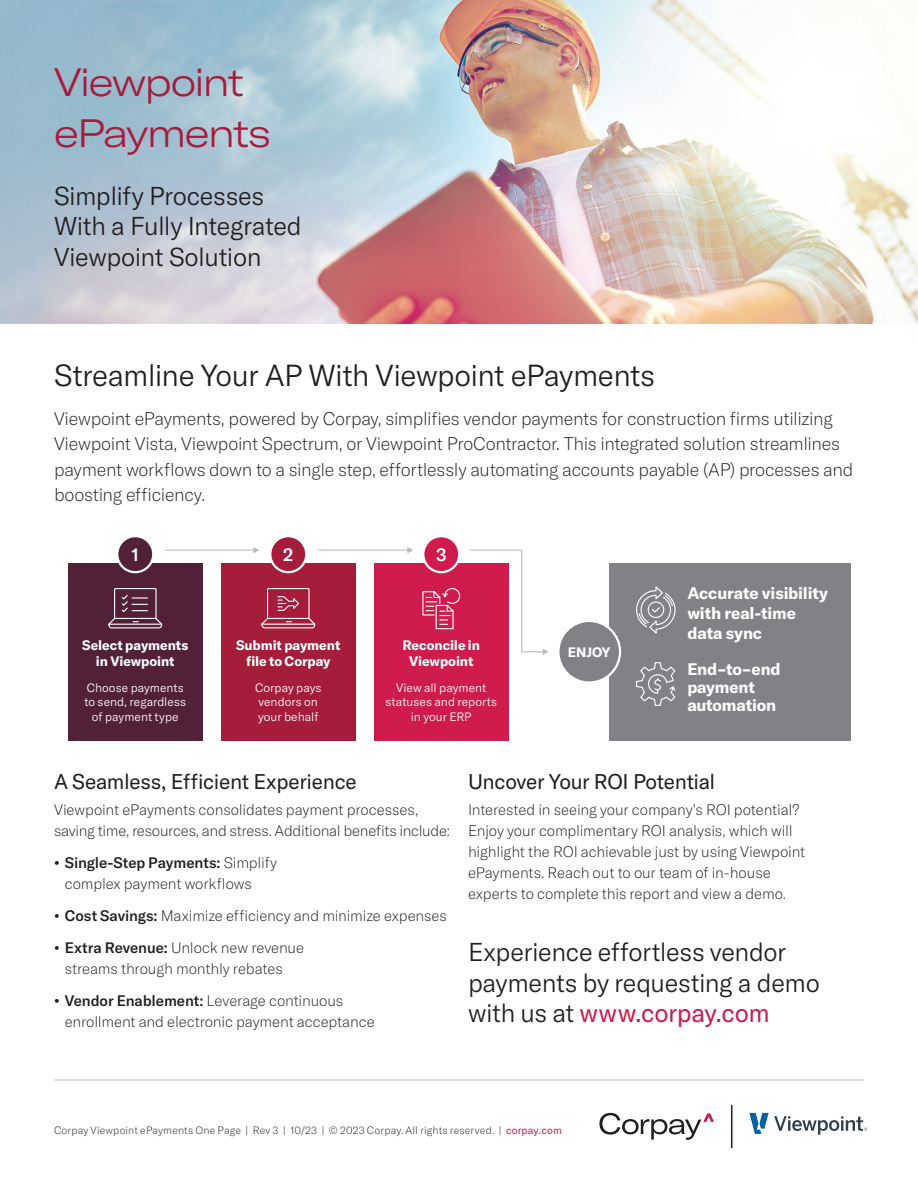
<style>
.page{position:relative;width:918px;height:1188px;background:#fff}
.page>*{position:absolute;margin:0;border:0;box-sizing:border-box;transform-origin:0 0}
.t1{font:300 expanded 39px/51px "GT America";letter-spacing:-.045em;color:#a61c3b}
.t2{font:300 30px "GT America";letter-spacing:-.02em;color:#231f20}
.t3{font:300 25.5px/30.6px "GT America";letter-spacing:-.02em;color:#231f20}
.t4{font:21px "GT America";letter-spacing:-.015em;color:#231f20}
.t5{font:100 18px/25.5px "GT America";letter-spacing:-.02em;color:#231f20}
.t6{font:500 18px "GT America";color:#fff}
.t7{font:700 16.5px/19.8px "GT America";letter-spacing:-.01em;color:#fff}
.t8{font:100 15px/21px "GT America";letter-spacing:-.01em;color:#231f20}
.t9{font:700 13.5px/16.5px "GT America";letter-spacing:-.005em;color:#fff;text-align:center}
.t10{font:300 12px/14.4px "GT America";letter-spacing:.005em;color:#fff;text-align:center}
.t11{font:100 10.5px "GT America";letter-spacing:.015em;color:#231f20}
.s1{font-weight:700}
.s2{font-weight:500}
.s3{font-weight:400;color:#cf1c4c}
</style>
<div class="page">
<img style="left:0;top:0;width:918px;height:324px">
<hr style="left:54px;top:1080px;width:810px;height:1px;background:#bcbdc0">
<svg style="left:599px;top:1113px;width:115px;height:27px"></svg>
<hr style="left:731px;top:1105px;width:1px;height:43px;background:#231f20">
<svg style="left:749px;top:1113px;width:118px;height:22px"></svg>
<svg style="left:253px;top:547px;width:6px;height:7px"></svg>
<svg style="left:407px;top:547px;width:6px;height:7px"></svg>
<hr style="left:165px;top:550px;width:93px;height:1px;background:#bcbdc0">
<hr style="left:318px;top:550px;width:93px;height:1px;background:#bcbdc0">
<svg style="left:470px;top:549px;width:79px;height:106px"></svg>
<div style="left:221px;top:563px;width:135px;height:177px;background:#a61c3b"></div>
<svg style="left:261px;top:588px;width:55px;height:41px"></svg>
<div style="left:270px;top:536px;width:36px;height:36px;background:#a61c3b;border-radius:50%"></div>
<div style="left:269px;top:535px;width:38px;height:38px;border:2px solid #fff;border-radius:50%"></div>
<div style="left:68px;top:563px;width:135px;height:177px;background:#522138"></div>
<svg style="left:108px;top:588px;width:55px;height:41px"></svg>
<div style="left:117px;top:536px;width:36px;height:36px;background:#522138;border-radius:50%"></div>
<div style="left:116px;top:535px;width:38px;height:38px;border:2px solid #fff;border-radius:50%"></div>
<div style="left:374px;top:563px;width:135px;height:177px;background:#cf1c4c"></div>
<svg style="left:422px;top:588px;width:39px;height:42px"></svg>
<div style="left:423px;top:536px;width:36px;height:36px;background:#cf1c4c;border-radius:50%"></div>
<div style="left:422px;top:535px;width:38px;height:38px;border:2px solid #fff;border-radius:50%"></div>
<div style="left:609px;top:563px;width:241px;height:177px;background:#808285"></div>
<svg style="left:636px;top:586px;width:40px;height:48px"></svg>
<svg style="left:636px;top:662px;width:40px;height:44px"></svg>
<div style="left:558px;top:621px;width:62px;height:62px;background:#808285;border-radius:50%"></div>
<div style="left:557px;top:620px;width:64px;height:64px;border:2px solid #fff;border-radius:50%"></div>
<h1 class="t1" style="left:54px;top:57px;width:219px">Viewpoint ePayments</h1>
<h3 class="t3" style="left:54px;top:180px;width:249px">Simplify Processes<br>With a Fully Integrated<br>Viewpoint Solution</h3>
<h2 class="t2" style="left:54px;top:358px;width:603px">Streamline Your AP With Viewpoint ePayments</h2>
<p class="t5" style="left:54px;top:406px;width:801px">Viewpoint ePayments, powered by Corpay, simplifies vendor payments for construction firms utilizing Viewpoint Vista, Viewpoint Spectrum, or Viewpoint ProContractor. This integrated solution streamlines payment workflows down to a single step, effortlessly automating accounts payable (AP) processes and boosting efficiency.</p>
<p class="t6" style="left:132px;top:543px;width:9px">1</p>
<p class="t9" style="left:82px;top:636px;width:108px">Select payments in Viewpoint</p>
<p class="t10" style="left:84px;top:680px;width:103px">Choose payments to send, regardless of payment type</p>
<p class="t6" style="left:283px;top:543px;width:12px">2</p>
<p class="t9" style="left:236px;top:636px;width:106px">Submit payment file to Corpay</p>
<p class="t10" style="left:255px;top:680px;width:68px;text-align:left">Corpay pays vendors on your behalf</p>
<p class="t6" style="left:436px;top:543px;width:12px">3</p>
<p class="t9" style="left:403px;top:636px;width:79px">Reconcile in<br>Viewpoint</p>
<p class="t10" style="left:385px;top:680px;width:113px">View all payment statuses and reports in your ERP</p>
<p class="t9" style="left:568px;top:643px;width:44px">ENJOY</p>
<p class="t7" style="left:687px;top:583px;width:142px">Accurate visibility with real-time data sync</p>
<p class="t7" style="left:687px;top:660px;width:95px;line-height:18px">End-to-end payment automation</p>
<h3 class="t4" style="left:54px;top:769px;width:304px">A Seamless, Efficient Experience</h3>
<p class="t8" style="left:54px;top:800px;width:397px">Viewpoint ePayments consolidates payment processes, saving time, resources, and stress. Additional benefits include:</p>
<p class="t8" style="left:65px;top:852px;width:214px;text-indent:-11px"><span class="s1">•</span> <span class="s2">Single-Step Payments:</span> Simplify complex payment workflows</p>
<p class="t8" style="left:54px;top:905px;width:395px"><span class="s1">•</span> <span class="s2">Cost Savings:</span> Maximize efficiency and minimize expenses</p>
<p class="t8" style="left:65px;top:937px;width:241px;text-indent:-11px"><span class="s1">•</span> <span class="s2">Extra Revenue:</span> Unlock new revenue streams through monthly rebates</p>
<p class="t8" style="left:65px;top:990px;width:311px;text-indent:-11px"><span class="s1">•</span> <span class="s2">Vendor Enablement:</span> Leverage continuous enrollment and electronic payment acceptance</p>
<h3 class="t4" style="left:468px;top:769px;width:249px">Uncover Your ROI Potential</h3>
<p class="t8" style="left:468px;top:800px;width:339px">Interested in seeing your company’s ROI potential?<br>Enjoy your complimentary ROI analysis, which will highlight the ROI achievable just by using Viewpoint ePayments. Reach out to our team of in-house experts to complete this report and view a demo.</p>
<h3 class="t3" style="left:468px;top:937px;width:353px">Experience effortless vendor payments by requesting a demo with us at <span class="s3">www.corpay.com</span></h3>
<p class="t11" style="left:54px;top:1124px;width:509px">Corpay Viewpoint ePayments One Page | Rev 3 | 10/23 | © 2023 Corpay. All rights reserved. | <span class="s3">corpay.com</span></p>
</div>
